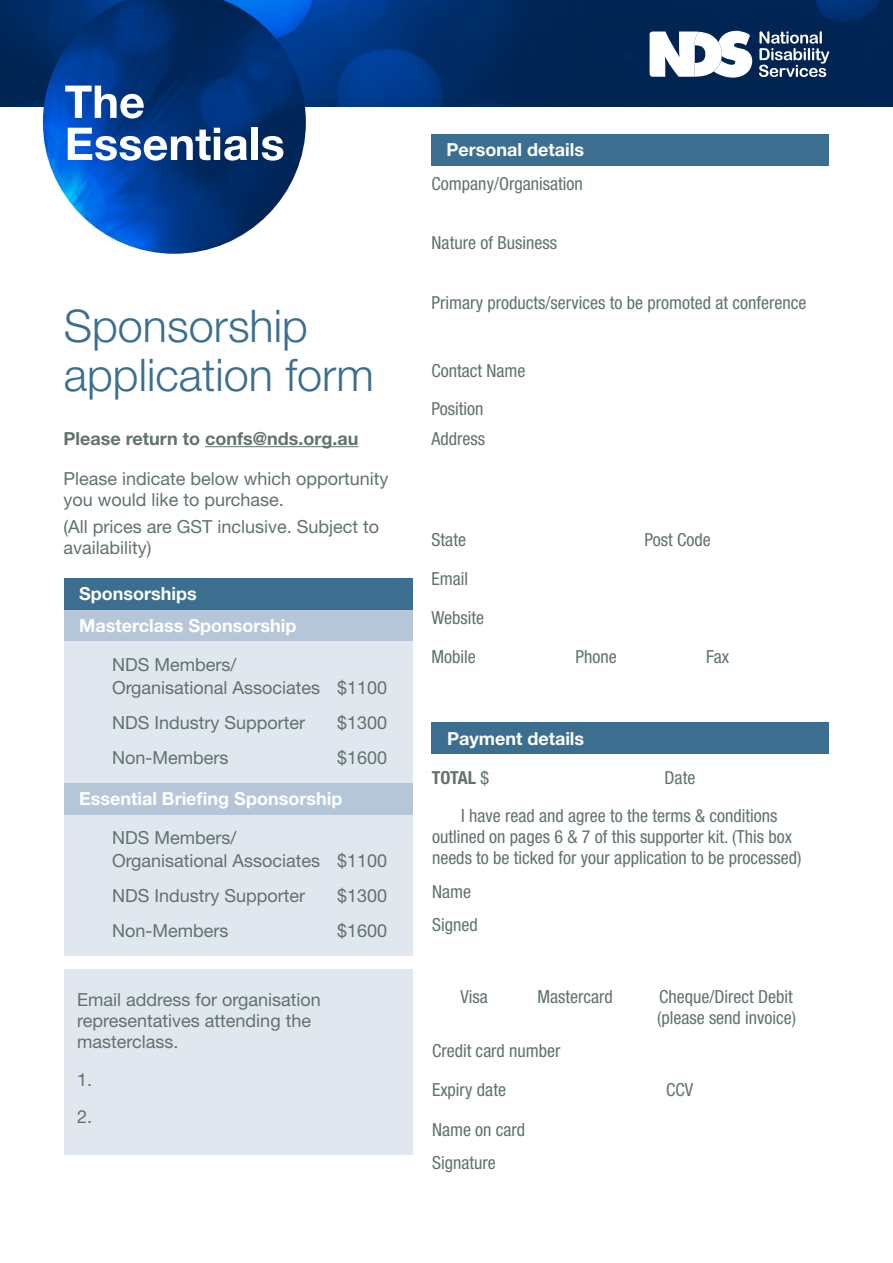
<style>
.page{position:relative;width:893px;height:1263px;background:#fff}
.page>*{position:absolute;margin:0;border:0;box-sizing:border-box;transform-origin:0 0}
.t1{font:300 45px/49.5px "Helvetica Neue";color:#3b6e8f}
.t2{font:condensed 18px/39px "Helvetica Neue";color:#617270}
.t3{font:18px/21px "Helvetica Neue";color:#617270}
.t4{font:700 18px/31.2px "Helvetica Neue";color:#fff}
.t5{font:700 18px "Helvetica Neue";color:#617270}
.t6{font:700 condensed 18px "Helvetica Neue";letter-spacing:-.01em;color:#617270}
.s1{font-weight:400}
</style>
<div class="page">
<div style="left:64px;top:611px;width:348px;height:344px;background:#e0e7ef"></div>
<div style="left:432px;top:722px;width:397px;height:31px;background:#3b6e8f"></div>
<div style="left:432px;top:135px;width:397px;height:31px;background:#3b6e8f"></div>
<div style="left:64px;top:609px;width:348px;height:31px;background:#b5c6d8"></div>
<hr style="left:205px;top:446px;width:154px;height:1px;background:#617270">
<img style="left:0;top:0;width:893px;height:106px">
<svg style="left:650px;top:31px;width:102px;height:47px"></svg>
<svg style="left:759px;top:31px;width:70px;height:46px"></svg>
<img style="left:43px;top:0;width:263px;height:254px">
<svg style="left:65px;top:86px;width:79px;height:33px"></svg>
<svg style="left:68px;top:128px;width:179px;height:33px"></svg>
<div style="left:251px;top:128px;width:7px;height:32px;background:#fff"></div>
<svg style="left:262px;top:136px;width:21px;height:25px"></svg>
<div style="left:64px;top:969px;width:348px;height:185px;background:#e0e7ef"></div>
<div style="left:64px;top:783px;width:348px;height:31px;background:#b5c6d8"></div>
<div style="left:64px;top:578px;width:348px;height:32px;background:#3b6e8f"></div>
<h1 class="t1" style="left:64px;top:300px;width:312px">Sponsorship application form</h1>
<p class="t5" style="left:63px;top:427px;width:297px">Please return to confs@nds.org.au</p>
<p class="t3" style="left:63px;top:467px;width:327px">Please indicate below which opportunity you would like to purchase.</p>
<p class="t3" style="left:63px;top:516px;width:317px">(All prices are GST inclusive. Subject to availability)</p>
<p class="t4" style="left:79px;top:578px;width:219px">Sponsorships<br>Masterclass Sponsorship</p>
<p class="t3" style="left:112px;top:653px;width:277px;line-height:22.5px">NDS Members/<br>Organisational Associates $1100</p>
<p class="t3" style="left:112px;top:712px;width:195px">NDS Industry Supporter</p>
<p class="t3" style="left:337px;top:712px;width:52px">$1300</p>
<p class="t3" style="left:112px;top:747px;width:118px">Non-Members</p>
<p class="t3" style="left:337px;top:747px;width:52px">$1600</p>
<p class="t4" style="left:79px;top:782px;width:265px">Essential Briefing Sponsorship</p>
<p class="t3" style="left:112px;top:826px;width:277px;line-height:22.5px">NDS Members/<br>Organisational Associates $1100</p>
<p class="t3" style="left:112px;top:885px;width:195px">NDS Industry Supporter</p>
<p class="t3" style="left:337px;top:885px;width:52px">$1300</p>
<p class="t3" style="left:112px;top:920px;width:118px">Non-Members</p>
<p class="t3" style="left:337px;top:920px;width:52px">$1600</p>
<p class="t3" style="left:77px;top:989px;width:245px">Email address for organisation representatives attending the masterclass.</p>
<p class="t3" style="left:77px;top:1061px;width:17px;line-height:36.5px">1.<br>2.</p>
<p class="t4" style="left:447px;top:134px;width:139px">Personal details</p>
<p class="t2" style="left:432px;top:164px;width:153px">Company/Organisation</p>
<p class="t2" style="left:432px;top:223px;width:127px">Nature of Business</p>
<p class="t2" style="left:432px;top:283px;width:376px">Primary products/services to be promoted at conference</p>
<p class="t2" style="left:432px;top:351px;width:95px;line-height:38.2px">Contact Name<br>Position</p>
<p class="t2" style="left:432px;top:419px;width:55px">Address</p>
<p class="t2" style="left:432px;top:520px;width:36px">State</p>
<p class="t2" style="left:645px;top:520px;width:68px">Post Code</p>
<p class="t2" style="left:432px;top:559px;width:54px">Email<br>Website<br>Mobile</p>
<p class="t2" style="left:576px;top:637px;width:43px">Phone</p>
<p class="t2" style="left:706px;top:637px;width:24px">Fax</p>
<p class="t4" style="left:447px;top:722px;width:139px">Payment details</p>
<p class="t6" style="left:432px;top:767px;width:59px">TOTAL <span class="s1">$</span></p>
<p class="t2" style="left:461px;top:759px;width:318px;line-height:38px;text-indent:203px">Date<br>I have read and agree to the terms &amp; conditions</p>
<p class="t2" style="left:432px;top:826px;width:371px;line-height:21px">outlined on pages 6 &amp; 7 of this supporter kit. (This box needs to be ticked for your application to be processed)</p>
<p class="t2" style="left:432px;top:875px;width:47px;line-height:33.3px">Name<br>Signed</p>
<p class="t2" style="left:460px;top:976px;width:29px">Visa</p>
<p class="t2" style="left:537px;top:976px;width:77px">Mastercard</p>
<p class="t2" style="left:657px;top:985px;width:141px;line-height:21px">Cheque/Direct Debit (please send invoice)</p>
<p class="t2" style="left:432px;top:1031px;width:130px;line-height:39.5px">Credit card number<br>Expiry date</p>
<p class="t2" style="left:666px;top:1070px;width:28px">CCV</p>
<p class="t2" style="left:432px;top:1112px;width:95px;line-height:33.3px">Name on card<br>Signature</p>
</div>
